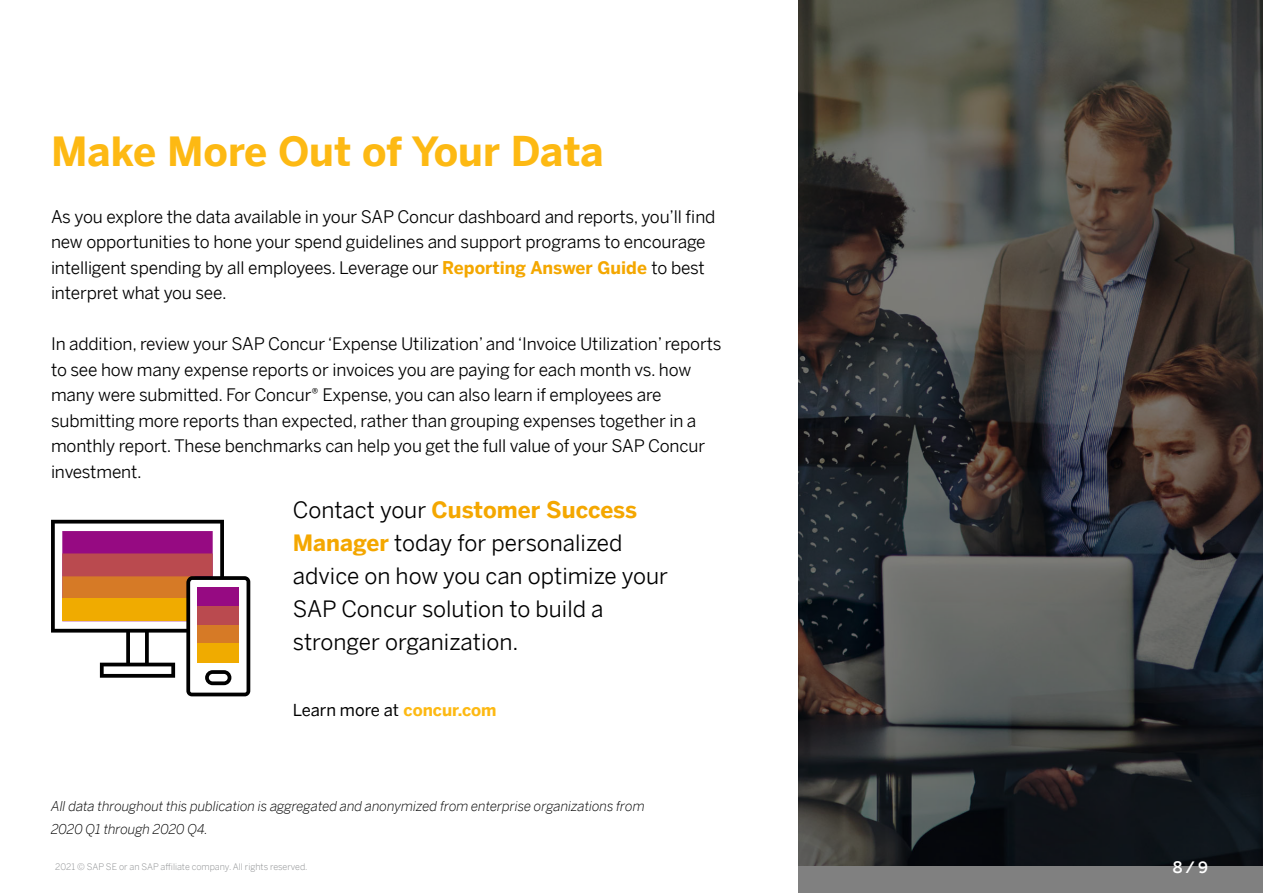
<style>
.page{position:relative;width:1263px;height:893px;background:#fff}
.page>*{position:absolute;margin:0;border:0;box-sizing:border-box;transform-origin:0 0}
.t1{font:700 40.2px "Benton Sans";color:#fdb913}
.t2{font:22.5px/33px "Benton Sans";color:#000}
.t3{font:17.25px/25.5px "Benton Sans";letter-spacing:-.01em;color:#000}
.t4{font:16.5px "Benton Sans";color:#000}
.t5{font:500 15.6px "Benton Sans";color:#fff}
.t6{font:italic 300 13.5px/22.5px "Benton Sans";letter-spacing:-.01em;color:#000}
.t7{font:300 9px "Benton Sans";color:#8a8c8e}
.s1{font-weight:700;color:#f4a700}
.s2{font-weight:700;color:#fdb913}
</style>
<div class="page">
<svg style="left:799px;top:0;width:464px;height:893px;background:#40403f"></svg>
<svg style="left:51px;top:520px;width:199px;height:176px"></svg>
<h1 class="t1" style="left:51px;top:121px;width:554px">Make More Out of Your Data</h1>
<p class="t3" style="left:51px;top:203px;width:666px">As you explore the data available in your SAP Concur dashboard and reports, you’ll find new opportunities to hone your spend guidelines and support programs to encourage intelligent spending by all employees. Leverage our <span class="s1">Reporting Answer Guide</span> to best interpret what you see.</p>
<p class="t3" style="left:51px;top:330px;width:672px">In addition, review your SAP Concur ‘Expense Utilization’ and ‘Invoice Utilization’ reports to see how many expense reports or invoices you are paying for each month vs. how many were submitted. For Concur® Expense, you can also learn if employees are submitting more reports than expected, rather than grouping expenses together in a monthly report. These benchmarks can help you get the full value of your SAP Concur investment.</p>
<h2 class="t2" style="left:293px;top:492px;width:377px">Contact your <span class="s1">Customer Success<br>Manager</span> today for personalized advice on how you can optimize your<br>SAP Concur solution to build a stronger organization.</h2>
<p class="t4" style="left:293px;top:696px;width:205px">Learn more at <span class="s2">concur.com</span></p>
<p class="t6" style="left:51px;top:793px;width:595px">All data throughout this publication is aggregated and anonymized from enterprise organizations from<br>2020 Q1 through 2020 Q4.</p>
<p class="t7" style="left:55px;top:859px;width:254px">2021 © SAP SE or an SAP affiliate company. All rights reserved.</p>
<p class="t5" style="left:1173px;top:854px;width:37px">8 / 9</p>
</div>
